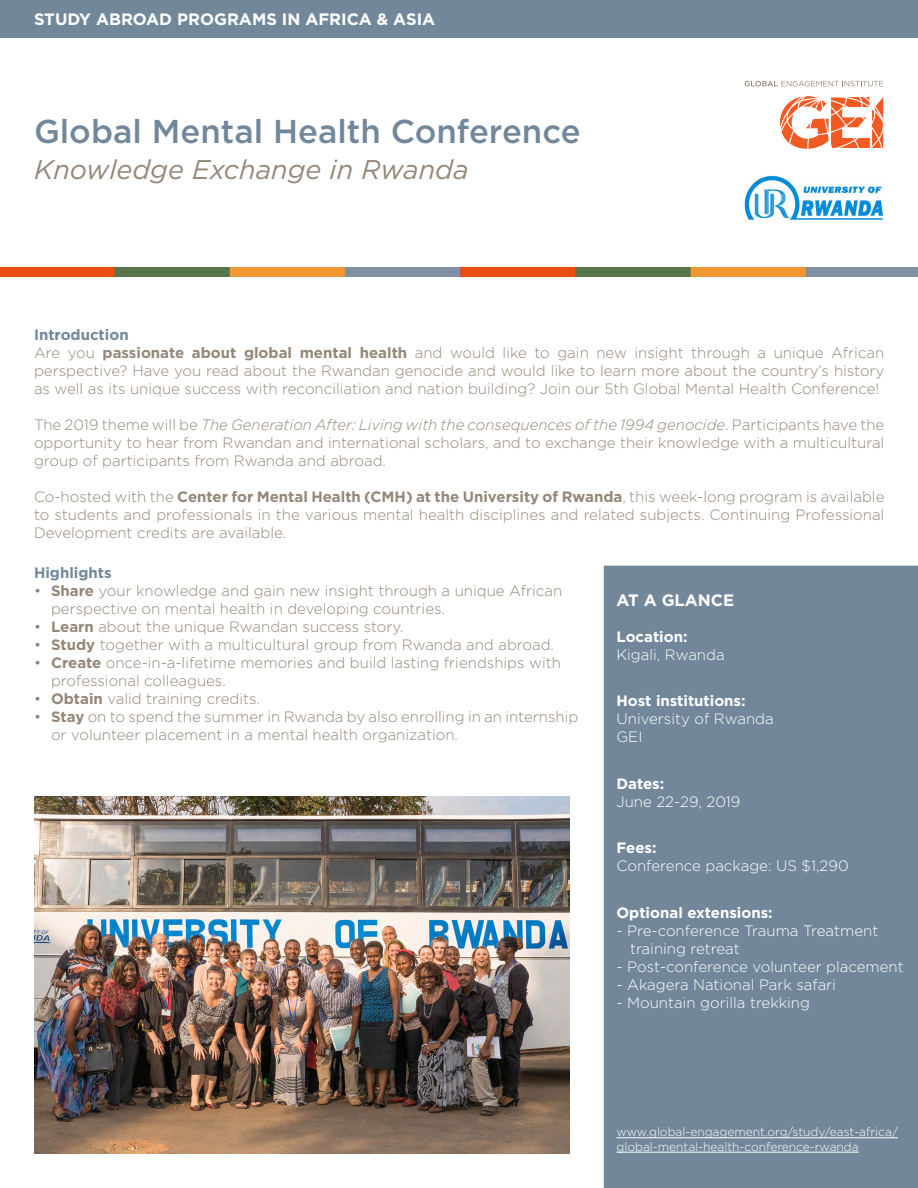
<style>
.page{position:relative;width:918px;height:1188px;background:#fff}
.page>*{position:absolute;margin:0;border:0;box-sizing:border-box;transform-origin:0 0}
.t1{font:500 33px "Gotham HTF";color:#72889a}
.t2{font:italic 27px "Gotham HTF";color:#948779}
.t3{font:700 16.5px "Gotham HTF";color:#fff}
.t4{font:300 15px/18px "Gotham HTF";color:#948779}
.t5{font:300 15px/18px "Gotham HTF";color:#fff}
.t6{font:700 15px "Gotham HTF";color:#fff}
.t7{font:700 15px "Gotham HTF";color:#72889a}
.t8{font:300 12px/14.4px "Gotham HTF";color:#fff}
.s1{font-weight:700;color:#72889a}
.s2{font-weight:700}
.s3{font-style:italic}
.s4{color:#72889a}
</style>
<div class="page">
<div style="left:0;top:0;width:918px;height:38px;background:#72889a"></div>
<svg style="left:0;top:80px;width:918px;height:188px"></svg>
<div style="left:604px;top:566px;width:314px;height:622px;background:#72889a"></div>
<hr style="left:617px;top:1138px;width:281px;height:1px;background:#fff">
<hr style="left:617px;top:1152px;width:242px;height:1px;background:#fff">
<svg style="left:745px;top:81px;width:138px;height:5px"></svg>
<svg style="left:780px;top:96px;width:103px;height:53px"></svg>
<img style="left:0;top:268px;width:918px;height:9px">
<img style="left:34px;top:797px;width:536px;height:357px">
<img style="left:744px;top:175px;width:139px;height:45px">
<p class="t3" style="left:34px;top:10px;width:403px">STUDY ABROAD PROGRAMS IN AFRICA &amp; ASIA</p>
<h1 class="t1" style="left:34px;top:112px;width:548px">Global Mental Health Conference</h1>
<h2 class="t2" style="left:34px;top:154px;width:436px">Knowledge Exchange in Rwanda</h2>
<p class="t4" style="left:34px;top:326px;width:852px"><span class="s1">Introduction<br></span>Are you <span class="s2">passionate about global mental health</span> and would like to gain new insight through a unique African perspective? Have you read about the Rwandan genocide and would like to learn more about the country’s history as well as its unique success with reconciliation and nation building? Join our 5th Global Mental Health Conference!</p>
<p class="t4" style="left:34px;top:416px;width:852px;text-align:justify">The 2019 theme will be <span class="s3">The Generation After: Living with the consequences of the 1994 genocide</span>. Participants have the opportunity to hear from Rwandan and international scholars, and to exchange their knowledge with a multicultural group of participants from Rwanda and abroad.</p>
<p class="t4" style="left:34px;top:488px;width:852px;text-align:justify">Co-hosted with the <span class="s2">Center for Mental Health (CMH) at the University of Rwanda</span>, this week-long program is available to students and professionals in the various mental health disciplines and related subjects. Continuing Professional Development credits are available.</p>
<p class="t7" style="left:34px;top:564px;width:79px">Highlights</p>
<p class="t4" style="left:51px;top:582px;width:513px;text-indent:-17px"><span class="s4">•</span> <span class="s2">Share</span> your knowledge and gain new insight through a unique African perspective on mental health in developing countries.</p>
<p class="t4" style="left:34px;top:618px;width:371px"><span class="s4">•</span> <span class="s2">Learn</span> about the unique Rwandan success story.</p>
<p class="t4" style="left:34px;top:636px;width:522px"><span class="s4">•</span> <span class="s2">Study</span> together with a multicultural group from Rwanda and abroad.</p>
<p class="t4" style="left:51px;top:654px;width:511px;text-indent:-17px"><span class="s4">•</span> <span class="s2">Create</span> once-in-a-lifetime memories and build lasting friendships with professional colleagues.</p>
<p class="t4" style="left:34px;top:690px;width:228px"><span class="s4">•</span> <span class="s2">Obtain</span> valid training credits.</p>
<p class="t4" style="left:51px;top:708px;width:529px;text-indent:-17px"><span class="s4">•</span> <span class="s2">Stay</span> on to spend the summer in Rwanda by also enrolling in an internship or volunteer placement in a mental health organization.</p>
<p class="t3" style="left:617px;top:590px;width:119px">AT A GLANCE</p>
<p class="t6" style="left:617px;top:628px;width:72px">Location:</p>
<p class="t5" style="left:617px;top:645px;width:110px">Kigali, Rwanda</p>
<p class="t6" style="left:617px;top:692px;width:131px">Host institutions:</p>
<p class="t5" style="left:617px;top:710px;width:159px">University of Rwanda<br>GEI</p>
<p class="t6" style="left:617px;top:775px;width:49px">Dates:</p>
<p class="t5" style="left:617px;top:792px;width:126px">June 22-29, 2019</p>
<p class="t6" style="left:617px;top:839px;width:41px">Fees:</p>
<p class="t5" style="left:617px;top:857px;width:234px">Conference package: US $1,290</p>
<p class="t6" style="left:617px;top:904px;width:158px">Optional extensions:</p>
<p class="t5" style="left:630px;top:921px;width:250px;text-indent:-14px">- Pre-conference Trauma Treatment training retreat</p>
<p class="t5" style="left:617px;top:957px;width:289px">- Post-conference volunteer placement</p>
<p class="t5" style="left:617px;top:975px;width:221px">- Akagera National Park safari</p>
<p class="t5" style="left:617px;top:993px;width:195px">- Mountain gorilla trekking</p>
<p class="t8" style="left:617px;top:1125px;width:283px">www.global-engagement.org/study/east-africa/ global-mental-health-conference-rwanda</p>
</div>
